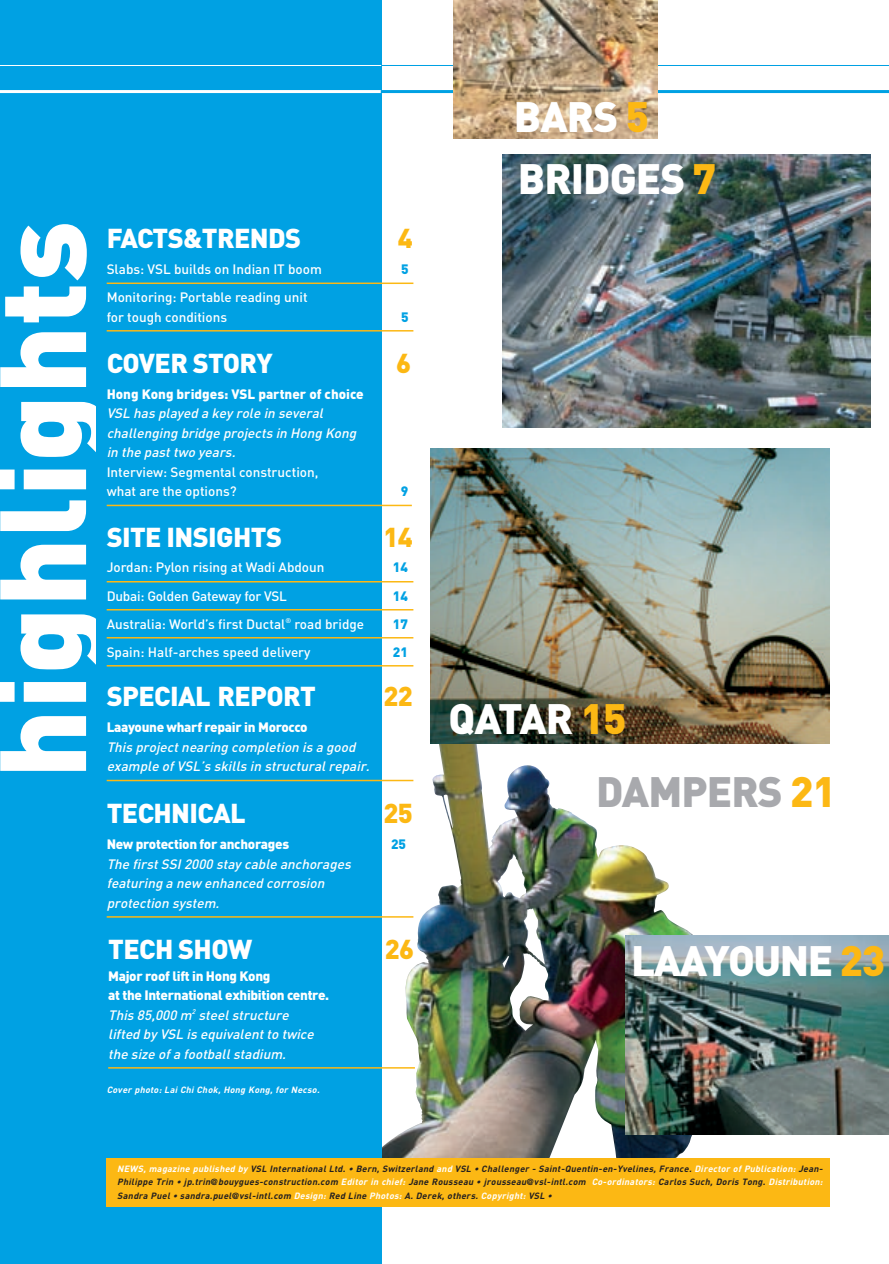
<style>
.page{position:relative;width:889px;height:1264px;background:#fff}
.page>*{position:absolute;margin:0;border:0;box-sizing:border-box;transform-origin:0 0}
.t1{font:900 120.45px "DIN";color:#fff}
.t2{font:900 42px "DIN";letter-spacing:-.02em;color:#fff}
.t3{font:900 42px/73.7px "DIN";letter-spacing:-.02em;color:#a8a9ad}
.t4{font:900 27px "DIN";letter-spacing:-.02em;color:#fff}
.t5{font:900 27px "DIN";letter-spacing:-.02em;color:#fcb814}
.t6{font:italic 500 13.5px/19.5px "DIN";color:#fff}
.t7{font:500 13.5px/19.5px "DIN";color:#fff}
.t8{font:900 13.5px "DIN";letter-spacing:-.02em;color:#fff}
.t9{font:900 13.5px "DIN";color:#fff}
.t10{font:900 13.5px "DIN";color:#00a1e3}
.t11{font:italic 700 9px/13.5px "DIN";letter-spacing:.025em;color:#231f20;text-align:justify}
.t12{font:italic 700 9px "DIN";color:#fff}
.s1{color:#fcb814}
.s2{font-weight:900;font-style:normal}
.s3{color:#fff}
.s4{font-family:"Frutiger"}
</style>
<div class="page">
<img style="left:0;top:0;width:889px;height:1264px">
<h2 class="t2" style="left:514px;top:102px;width:137px">BARS <span class="s1">5</span></h2>
<h1 class="t1" style="left:0;top:778px;width:559px;rotate:-90deg">highlights</h1>
<h3 class="t4" style="left:107px;top:229px;width:196px">FACTS&amp;TRENDS</h3>
<h3 class="t5" style="left:398px;top:229px;width:17px">4</h3>
<p class="t7" style="left:107px;top:261px;width:217px">Slabs: VSL builds on Indian IT boom</p>
<p class="t10" style="left:401px;top:264px;width:9px">5</p>
<p class="t7" style="left:107px;top:289px;width:203px">Monitoring: Portable reading unit for tough conditions</p>
<p class="t10" style="left:401px;top:312px;width:9px">5</p>
<h3 class="t4" style="left:107px;top:353px;width:168px">COVER STORY</h3>
<h3 class="t5" style="left:396px;top:353px;width:17px">6</h3>
<p class="t9" style="left:107px;top:389px;width:259px">Hong Kong bridges: VSL partner of choice</p>
<p class="t6" style="left:107px;top:405px;width:254px">VSL has played a key role in several challenging bridge projects in Hong Kong in the pasttwo years.</p>
<p class="t7" style="left:107px;top:463px;width:213px">Interview: Segmental construction, what are the options?</p>
<p class="t10" style="left:401px;top:486px;width:9px">9</p>
<h3 class="t4" style="left:107px;top:527px;width:177px">SITE INSIGHTS</h3>
<h3 class="t5" style="left:383px;top:527px;width:31px">14</h3>
<p class="t7" style="left:107px;top:559px;width:219px">Jordan: Pylon rising at Wadi Abdoun</p>
<p class="t10" style="left:393px;top:563px;width:17px">14</p>
<p class="t7" style="left:107px;top:587px;width:182px">Dubai: Golden Gateway for VSL</p>
<p class="t10" style="left:393px;top:591px;width:17px">14</p>
<p class="t7" style="left:107px;top:615px;width:259px">Australia: World’s first Ductal<sup>®</sup> road bridge</p>
<p class="t10" style="left:393px;top:619px;width:17px">17</p>
<p class="t7" style="left:107px;top:643px;width:205px">Spain: Half-arches speed delivery</p>
<p class="t10" style="left:393px;top:647px;width:17px">21</p>
<h3 class="t4" style="left:107px;top:687px;width:211px">SPECIAL REPORT</h3>
<h3 class="t5" style="left:383px;top:687px;width:31px">22</h3>
<p class="t8" style="left:107px;top:722px;width:202px">Laayoune wharf repair in Morocco</p>
<p class="t6" style="left:107px;top:738px;width:267px">This projectnearing completion is a good example ofVSL’s skills in structuralrepair.</p>
<h3 class="t4" style="left:107px;top:804px;width:141px">TECHNICAL</h3>
<h3 class="t5" style="left:383px;top:804px;width:31px">25</h3>
<p class="t8" style="left:107px;top:839px;width:184px">New protection for anchorages</p>
<p class="t10" style="left:391px;top:839px;width:17px">25</p>
<p class="t6" style="left:107px;top:855px;width:248px">The firstSSI2000 stay cable anchorages featuring a new enhanced corrosion protection system.</p>
<h3 class="t4" style="left:108px;top:939px;width:146px">TECH SHOW</h3>
<h3 class="t5" style="left:385px;top:939px;width:31px">26</h3>
<p class="t6" style="left:108px;top:967px;width:222px"><span class="s2">Major roof lift in Hong Kong<br>at the International exhibition centre.<br></span>This 85,000 m<sup>2</sup> steelstructure<br>lifted by VSL is equivalentto twice the size ofa footballstadium.</p>
<p class="t12" style="left:107px;top:1086px;width:216px">Cover photo: Lai Chi Chok, Hong Kong, for Necso.</p>
<h2 class="t2" style="left:518px;top:164px;width:200px">BRIDGES <span class="s1">7</span></h2>
<h2 class="t3" style="left:596px;top:685px;width:242px;text-indent:-148px"><span class="s3">QATAR</span> <span class="s1">15<br></span>DAMPERS <span class="s1">21</span></h2>
<h2 class="t2" style="left:631px;top:946px;width:256px">LAAYOUNE <span class="s1">23</span></h2>
<p class="t11" style="left:117px;top:1162px;width:708px"><span class="s3">NEWS, magazine published by</span> VSL International Ltd. • Bern, Switzerland <span class="s3">and</span> VSL • Challenger - Saint-Quentin-en-Yvelines, France. <span class="s3">Director of Publication:</span> Jean-Philippe Trin • jp.trin<span class="s4">@</span> bouygues-construction.com <span class="s3">Editor in chief:</span> Jane Rousseau • jrousseau<span class="s4">@</span> vsl-intl.com <span class="s3">Co-ordinators:</span> Carlos Such, Doris Tong. <span class="s3">Distribution:<br></span>Sandra Puel • sandra.puel<span class="s4">@</span> vsl-intl.com <span class="s3">Design:</span> Red Line <span class="s3">Photos:</span> A. Derek, others. <span class="s3">Copyright:</span> VSL •</p>
</div>
